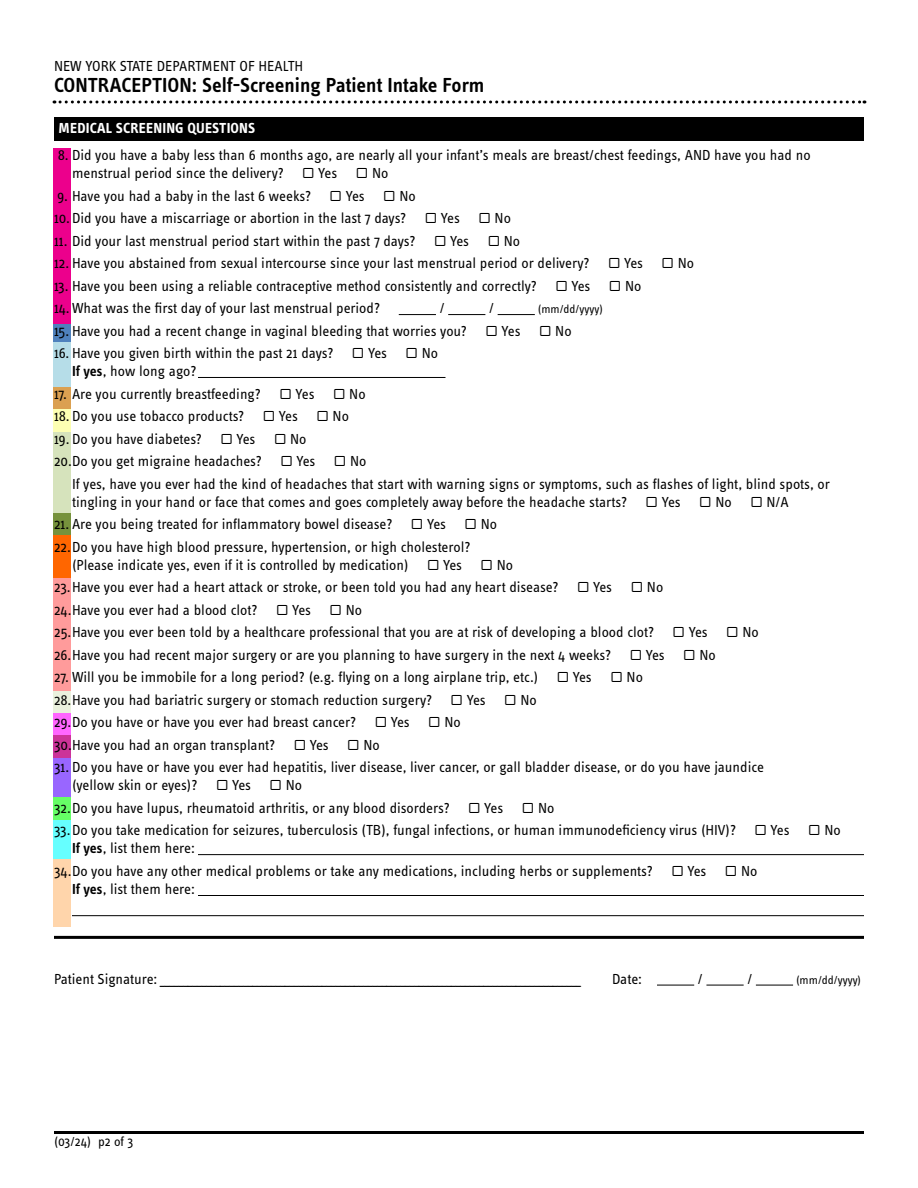
<style>
.page{position:relative;width:918px;height:1188px;background:#fff}
.page>*{position:absolute;margin:0;border:0;box-sizing:border-box;transform-origin:0 0}
.t1{font:600 21px "Info Text Pro";color:#000}
.t2{font:15px/18px "Info Text Pro";color:#000}
.t3{font:700 15px "Info Text Pro";letter-spacing:.01em;color:#fff}
.t4{font:13.5px "Info Text Pro";color:#000}
.t5{font:12px "Info Text Pro";letter-spacing:.005em;color:#000}
.s1{font-weight:600}
</style>
<div class="page">
<hr style="left:54px;top:1131px;width:810px;height:3px;background:#000">
<svg style="left:54px;top:100px;width:811px;height:4px"></svg>
<div style="left:53px;top:149px;width:17px;height:175px;background:#ec008c"></div>
<div style="left:53px;top:324px;width:17px;height:18px;background:#4f81bd"></div>
<div style="left:53px;top:342px;width:17px;height:45px;background:#b6dde8"></div>
<div style="left:53px;top:387px;width:17px;height:23px;background:#dba051"></div>
<div style="left:53px;top:410px;width:17px;height:22px;background:#fdffb3"></div>
<div style="left:53px;top:513px;width:17px;height:23px;background:#76923c"></div>
<div style="left:53px;top:536px;width:17px;height:42px;background:#f60"></div>
<div style="left:53px;top:691px;width:17px;height:22px;background:#eaf1dd"></div>
<div style="left:53px;top:713px;width:17px;height:23px;background:#f6f"></div>
<div style="left:53px;top:736px;width:17px;height:22px;background:#c39"></div>
<div style="left:53px;top:758px;width:17px;height:40px;background:#96f"></div>
<div style="left:53px;top:798px;width:17px;height:22px;background:#6f6"></div>
<div style="left:53px;top:820px;width:17px;height:40px;background:#6ff"></div>
<div style="left:53px;top:860px;width:17px;height:67px;background:#ffd5ab"></div>
<div style="left:53px;top:578px;width:17px;height:113px;background:#ff9b9b"></div>
<div style="left:53px;top:432px;width:17px;height:81px;background:#d6e3bc"></div>
<div style="left:54px;top:117px;width:810px;height:24px;background:#000"></div>
<hr style="left:399px;top:314px;width:37px;height:1px;background:#000">
<hr style="left:448px;top:314px;width:37px;height:1px;background:#000">
<hr style="left:498px;top:314px;width:37px;height:1px;background:#000">
<hr style="left:54px;top:936px;width:810px;height:3px;background:#000">
<hr style="left:657px;top:985px;width:37px;height:1px;background:#000">
<hr style="left:706px;top:985px;width:38px;height:1px;background:#000">
<hr style="left:756px;top:985px;width:37px;height:1px;background:#000">
<hr style="left:198px;top:895px;width:666px;height:1px;background:#000">
<hr style="left:72px;top:915px;width:792px;height:1px;background:#000">
<hr style="left:198px;top:854px;width:666px;height:1px;background:#000">
<hr style="left:198px;top:377px;width:248px;height:1px;background:#000">
<p class="t2" style="left:54px;top:56px;width:251px">NEW YORK STATE DEPARTMENT OF HEALTH</p>
<h1 class="t1" style="left:54px;top:72px;width:432px">CONTRACEPTION: Self-Screening Patient Intake Form</h1>
<p class="t3" style="left:59px;top:119px;width:198px">MEDICAL SCREENING QUESTIONS</p>
<p class="t2" style="left:72px;top:146px;width:740px;text-indent:-14px">8. Did you have a baby less than 6 months ago, are nearly all your infant’s meals are breast/chest feedings, AND have you had no menstrual period since the delivery? ▫ Yes ▫ No</p>
<p class="t2" style="left:57px;top:186px;width:360px">9. Have you had a baby in the last 6 weeks? ▫ Yes ▫ No</p>
<p class="t2" style="left:54px;top:209px;width:459px">10.Did you have a miscarriage or abortion in the last 7 days? ▫ Yes ▫ No</p>
<p class="t2" style="left:54px;top:231px;width:468px">11. Did your last menstrual period start within the past 7 days? ▫ Yes ▫ No</p>
<p class="t2" style="left:54px;top:254px;width:642px">12. Have you abstained from sexual intercourse since your last menstrual period or delivery? ▫ Yes ▫ No</p>
<p class="t2" style="left:54px;top:276px;width:589px">13. Have you been using a reliable contraceptive method consistently and correctly? ▫ Yes ▫ No</p>
<p class="t2" style="left:54px;top:299px;width:328px">14.What was the first day of your last menstrual period?</p>
<p class="t2" style="left:440px;top:299px;width:6px">/</p>
<p class="t2" style="left:489px;top:299px;width:6px">/</p>
<p class="t5" style="left:538px;top:302px;width:67px">(mm/dd/yyyy)</p>
<p class="t2" style="left:54px;top:321px;width:519px">15. Have you had a recent change in vaginal bleeding that worries you? ▫ Yes ▫ No</p>
<p class="t2" style="left:72px;top:344px;width:368px;text-indent:-18px">16. Have you given birth within the past 21 days? ▫ Yes ▫ No<br><span class="s1">If yes</span>, how long ago?</p>
<p class="t2" style="left:54px;top:384px;width:313px">17. Are you currently breastfeeding? ▫ Yes ▫ No</p>
<p class="t2" style="left:54px;top:407px;width:297px">18. Do you use tobacco products? ▫ Yes ▫ No</p>
<p class="t2" style="left:54px;top:429px;width:254px">19. Do you have diabetes? ▫ Yes ▫ No</p>
<p class="t2" style="left:54px;top:452px;width:314px">20.Do you get migraine headaches? ▫ Yes ▫ No</p>
<p class="t2" style="left:72px;top:474px;width:760px">If yes, have you ever had the kind of headaches that start with warning signs or symptoms, such as flashes of light, blind spots, or tingling in your hand or face that comes and goes completely away before the headache starts? ▫ Yes ▫ No ▫ N/A</p>
<p class="t2" style="left:54px;top:515px;width:445px">21. Are you being treated for inflammatory bowel disease? ▫ Yes ▫ No</p>
<p class="t2" style="left:72px;top:537px;width:443px;text-indent:-18px">22.Do you have high blood pressure, hypertension, or high cholesterol? (Please indicate yes, even if it is controlled by medication) ▫ Yes ▫ No</p>
<p class="t2" style="left:54px;top:578px;width:611px">23.Have you ever had a heart attack or stroke, or been told you had any heart disease? ▫ Yes ▫ No</p>
<p class="t2" style="left:54px;top:600px;width:310px">24.Have you ever had a blood clot? ▫ Yes ▫ No</p>
<p class="t2" style="left:54px;top:623px;width:706px">25.Have you ever been told by a healthcare professional that you are at risk of developing a blood clot? ▫ Yes ▫ No</p>
<p class="t2" style="left:54px;top:645px;width:663px">26.Have you had recent major surgery or are you planning to have surgery in the next 4 weeks? ▫ Yes ▫ No</p>
<p class="t2" style="left:54px;top:668px;width:590px">27. Will you be immobile for a long period? (e.g. flying on a long airplane trip, etc.) ▫ Yes ▫ No</p>
<p class="t2" style="left:54px;top:690px;width:484px">28.Have you had bariatric surgery or stomach reduction surgery? ▫ Yes ▫ No</p>
<p class="t2" style="left:54px;top:713px;width:408px">29.Do you have or have you ever had breast cancer? ▫ Yes ▫ No</p>
<p class="t2" style="left:54px;top:735px;width:327px">30.Have you had an organ transplant? ▫ Yes ▫ No</p>
<p class="t2" style="left:72px;top:758px;width:693px;text-indent:-18px">31. Do you have or have you ever had hepatitis, liver disease, liver cancer, or gall bladder disease, or do you have jaundice (yellow skin or eyes)? ▫ Yes ▫ No</p>
<p class="t2" style="left:54px;top:798px;width:502px">32.Do you have lupus, rheumatoid arthritis, or any blood disorders? ▫ Yes ▫ No</p>
<p class="t2" style="left:54px;top:821px;width:788px">33.Do you take medication for seizures, tuberculosis (TB), fungal infections, or human immunodeficiency virus (HIV)? ▫ Yes ▫ No</p>
<p class="t2" style="left:72px;top:839px;width:124px"><span class="s1">If yes</span>, list them here:</p>
<p class="t2" style="left:54px;top:861px;width:705px">34.Do you have any other medical problems or take any medications, including herbs or supplements? ▫ Yes ▫ No</p>
<p class="t2" style="left:72px;top:879px;width:124px"><span class="s1">If yes</span>, list them here:</p>
<p class="t2" style="left:54px;top:969px;width:528px">Patient Signature: ___________________________________________________________________________________________</p>
<p class="t2" style="left:612px;top:969px;width:32px">Date:</p>
<p class="t2" style="left:698px;top:969px;width:6px">/</p>
<p class="t2" style="left:747px;top:969px;width:6px">/</p>
<p class="t5" style="left:796px;top:973px;width:67px">(mm/dd/yyyy)</p>
<p class="t4" style="left:54px;top:1134px;width:81px">(03/24) p2 of 3</p>
</div>
